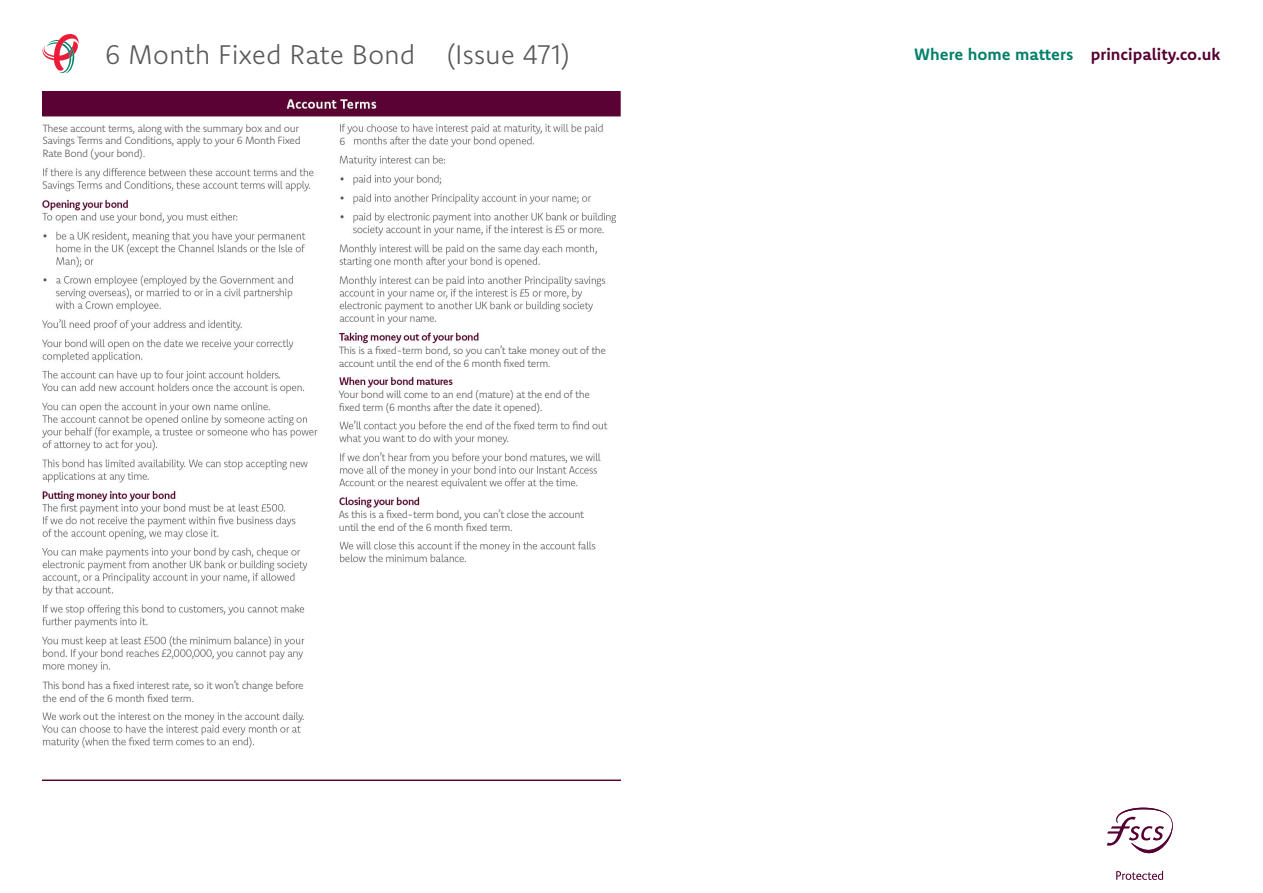
<style>
.page{position:relative;width:1263px;height:893px;background:#fff}
.page>*{position:absolute;margin:0;border:0;box-sizing:border-box;transform-origin:0 0}
.Product_title{font:300 27px "Komet";letter-spacing:-.005em;color:#57585a}
.tagline{font:700 16.5px "Komet";color:#550032}
.Table_copy{font:300 10.5px/12.6px "Komet";letter-spacing:-.04em;color:#57585a}
.s1{color:#008068}
</style>
<div class="page">
<img style="left:43px;top:91px;width:578px;height:689px">
<svg style="left:43px;top:34px;width:36px;height:39px"></svg>
<svg style="left:1116px;top:871px;width:47px;height:9px"></svg>
<svg style="left:1107px;top:808px;width:66px;height:45px"></svg>
<p class="Product_title" style="left:105px;top:37px;width:312px">6 Month Fixed Rate Bond</p>
<p class="Product_title" style="left:446px;top:37px;width:126px">(Issue 471)</p>
<p class="Table_copy" style="left:43px;top:122px;width:260px">These account terms, along with the summary box and our<br>Savings Terms and Conditions, apply to your 6 Month Fixed<br>Rate Bond (your bond).</p>
<p class="Table_copy" style="left:340px;top:134px;width:7px">6</p>
<p class="Table_copy" style="left:339px;top:344px;width:269px">This is a fixed-term bond, so you can’t take money out of the account until the end of the 6 month fixed term.</p>
<p class="Table_copy" style="left:339px;top:388px;width:253px">Your bond will come to an end (mature) at the end of the fixed term (6 months after the date it opened).</p>
<p class="Table_copy" style="left:339px;top:508px;width:247px">As this is a fixed-term bond, you can’t close the account until the end of the 6 month fixed term.</p>
<p class="Table_copy" style="left:42px;top:679px;width:263px">This bond has a fixed interest rate, so it won’t change before the end of the 6 month fixed term.</p>
<p class="tagline" style="left:914px;top:43px;width:308px"><span class="s1">Where home matters</span> principality.co.uk</p>
</div>
